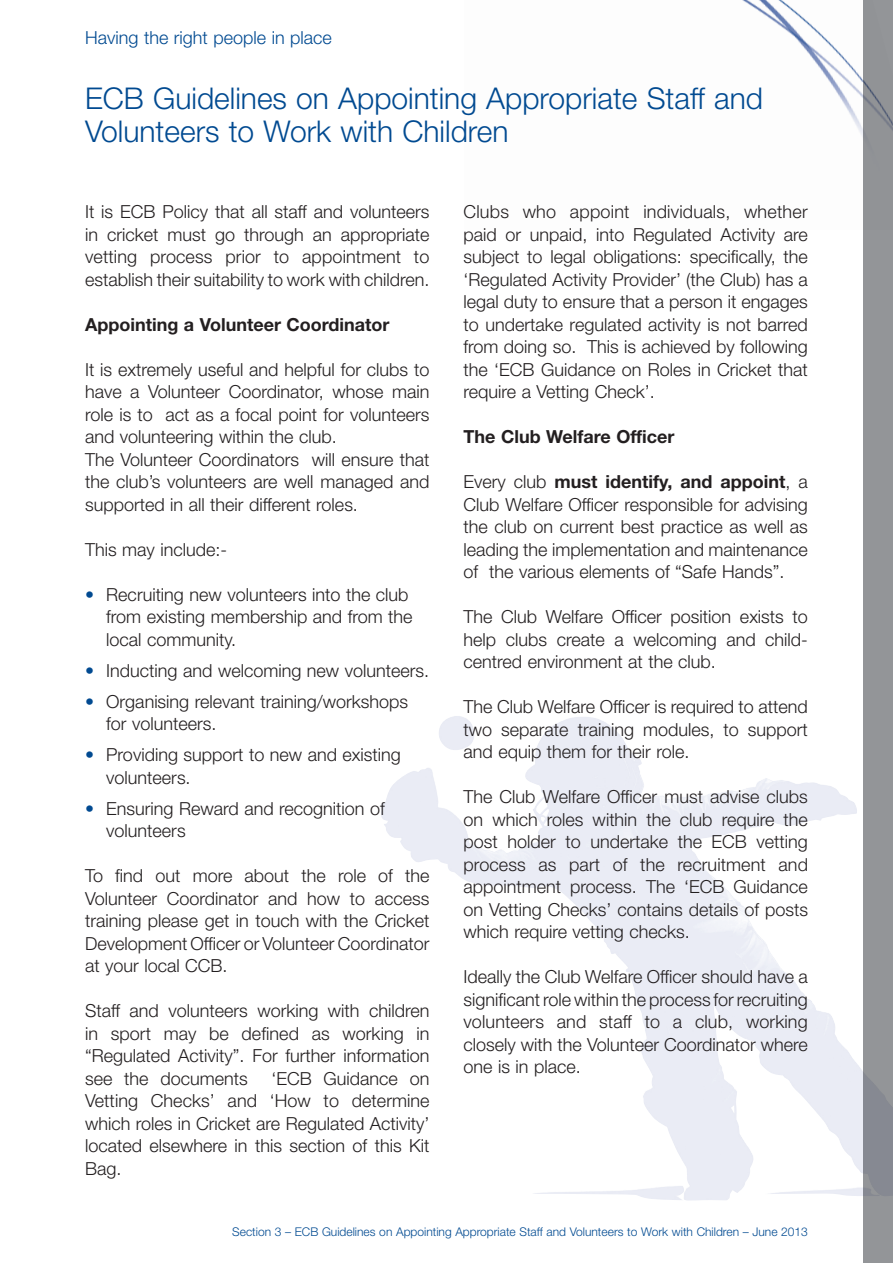
<style>
.page{position:relative;width:893px;height:1263px;background:#fff}
.page>*{position:absolute;margin:0;border:0;box-sizing:border-box;transform-origin:0 0}
.t1{font:300 30px/33px "Helvetica Neue";color:#014a91}
.t2{font:300 18px/22.5px "Helvetica Neue";color:#231f20;text-align:justify}
.t3{font:700 18px "Helvetica Neue";color:#231f20}
.t4{font:300 18px "Helvetica Neue";color:#014a91}
.t5{font:300 12px "Helvetica Neue";color:#014a91}
.s1{color:#014a91}
.s2{font-weight:700}
</style>
<div class="page">
<img style="left:742px;top:0;width:121px;height:137px">
<div style="left:863px;top:0;width:30px;height:1263px;background:#939598"></div>
<p class="t4" style="left:85px;top:27px;width:248px">Having the right people in place</p>
<h1 class="t1" style="left:85px;top:81px;width:680px">ECB Guidelines on Appointing Appropriate Staff and<br>Volunteers to Work with Children</h1>
<p class="t2" style="left:85px;top:200px;width:346px">It is ECB Policy that all staff and volunteers in cricket must go through an appropriate vetting process prior to appointment to establish their suitability to work with children.</p>
<p class="t3" style="left:85px;top:313px;width:306px">Appointing a Volunteer Coordinator</p>
<p class="t2" style="left:85px;top:358px;width:346px;text-align:left">It is extremely useful and helpful for clubs to have a Volunteer Coordinator, whose main role is to act as a focal point for volunteers and volunteering within the club.<br>The Volunteer Coordinators will ensure that the club’s volunteers are well managed and supported in all their different roles.</p>
<p class="t2" style="left:85px;top:538px;width:144px">This may include:-</p>
<p class="t2" style="left:106px;top:583px;width:308px;text-align:left;text-indent:-21px"><span class="s1">•</span> Recruiting new volunteers into the club from existing membership and from the local community.</p>
<p class="t2" style="left:85px;top:659px;width:346px"><span class="s1">•</span> Inducting and welcoming new volunteers.</p>
<p class="t2" style="left:106px;top:690px;width:303px;text-indent:-21px"><span class="s1">•</span> Organising relevant training/workshops for volunteers.</p>
<p class="t2" style="left:106px;top:743px;width:296px;text-indent:-21px"><span class="s1">•</span> Providing support to new and existing volunteers.</p>
<p class="t2" style="left:106px;top:797px;width:280px;text-indent:-21px"><span class="s1">•</span> Ensuring Reward and recognition of volunteers</p>
<p class="t2" style="left:85px;top:864px;width:346px">To find out more about the role of the Volunteer Coordinator and how to access training please get in touch with the Cricket Development Officer or Volunteer Coordinator at your local CCB.</p>
<p class="t2" style="left:85px;top:999px;width:346px">Staff and volunteers working with children in sport may be defined as working in “Regulated Activity”. For further information see the documents</p>
<p class="t2" style="left:85px;top:1067px;width:346px;text-indent:186px">‘ECB Guidance on Vetting Checks’ and ‘How to determine which roles in Cricket are Regulated Activity’ located elsewhere in this section of this Kit Bag.</p>
<p class="t2" style="left:463px;top:200px;width:346px">Clubs who appoint individuals, whether paid or unpaid, into Regulated Activity are subject to legal obligations: specifically, the ‘Regulated Activity Provider’ (the Club) has a legal duty to ensure that a person it engages to undertake regulated activity is not barred from doing so. This is achieved by following the ‘ECB Guidance on Roles in Cricket that require a Vetting Check’.</p>
<p class="t3" style="left:463px;top:426px;width:212px">The Club Welfare Officer</p>
<p class="t2" style="left:463px;top:470px;width:346px">Every club <span class="s2">must identify, and appoint</span>, a Club Welfare Officer responsible for advising the club on current best practice as well as leading the implementation and maintenance of the various elements of “Safe Hands”.</p>
<p class="t2" style="left:463px;top:605px;width:346px">The Club Welfare Officer position exists to help clubs create a welcoming and child&shy;centred environment at the club.</p>
<p class="t2" style="left:463px;top:695px;width:346px">The Club Welfare Officer is required to attend two separate training modules, to support and equip them for their role.</p>
<p class="t2" style="left:463px;top:785px;width:346px">The Club Welfare Officer must advise clubs on which roles within the club require the post holder to undertake the ECB vetting process as part of the recruitment and appointment process. The ‘ECB Guidance on Vetting Checks’ contains details of posts which require vetting checks.</p>
<p class="t2" style="left:463px;top:965px;width:346px">Ideally the Club Welfare Officer should have a significant role within the process for recruiting volunteers and staff to a club, working closely with the Volunteer Coordinator where one is in place.</p>
<p class="t5" style="left:232px;top:1224px;width:577px">Section 3 – ECB Guidelines on Appointing Appropriate Staff and Volunteers to Work with Children – June 2013</p>
</div>
